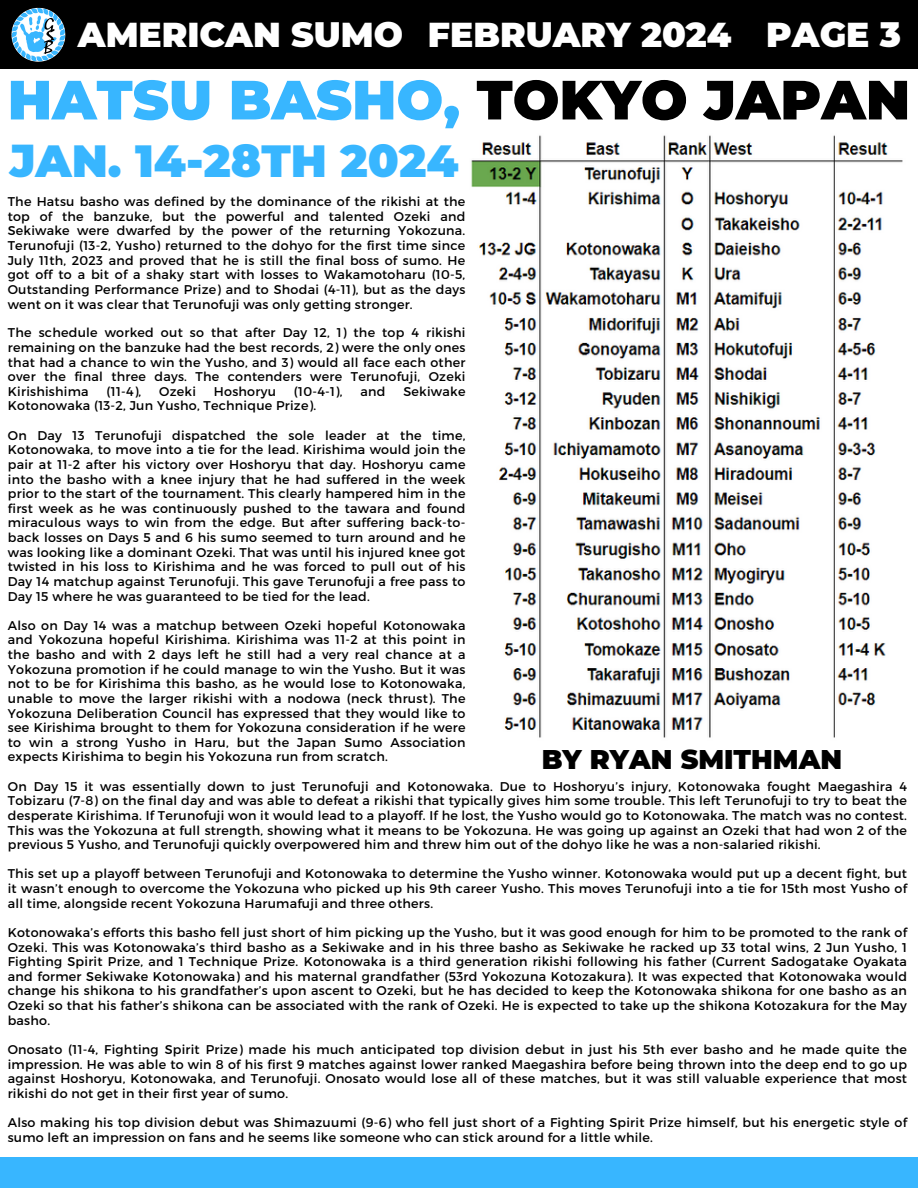
<style>
.page{position:relative;width:918px;height:1188px;background:#fff}
.page>*{position:absolute;margin:0;border:0;box-sizing:border-box;transform-origin:0 0}
.t1{font:900 55.2px "Montserrat";color:#38b6ff}
.t2{font:900 45px "Montserrat";color:#38b6ff}
.t3{font:900 34.5px "Montserrat";color:#fff}
.t4{font:900 27px "Montserrat";color:#000}
.t5{font:12.75px/14.7px "Montserrat";letter-spacing:.02em;color:#000;text-align:justify}
.s1{color:#000}
</style>
<div class="page">
<div style="left:0;top:1157px;width:918px;height:31px;background:#38b6ff"></div>
<div style="left:0;top:0;width:918px;height:69px;background:#000"></div>
<img style="left:11px;top:8px;width:54px;height:54px">
<img style="left:471px;top:135px;width:432px;height:603px">
<h3 class="t3" style="left:78px;top:14px;width:327px">AMERICAN SUMO</h3>
<h3 class="t3" style="left:428px;top:14px;width:305px">FEBRUARY 2024</h3>
<h3 class="t3" style="left:766px;top:14px;width:136px">PAGE 3</h3>
<p class="t1" style="left:8px;top:66px;width:904px">HATSU BASHO, <span class="s1">TOKYO JAPAN</span></p>
<p class="t2" style="left:10px;top:133px;width:450px">JAN. 14-28TH 2024</p>
<p class="t5" style="left:8px;top:194px;width:459px">The Hatsu basho was defined by the dominance of the rikishi at the top of the banzuke, but the powerful and talented Ozeki and Sekiwake were dwarfed by the power of the returning Yokozuna.<br>Terunofuji (13-2, Yusho) returned to the dohyo for the first time since July 11th, 2023 and proved that he is still the final boss of sumo. He got off to a bit of a shaky start with losses to Wakamotoharu (10-5, Outstanding Performance Prize) and to Shodai (4-11), but as the days went on it was clear that Terunofuji was only getting stronger.</p>
<p class="t5" style="left:8px;top:325px;width:459px">The schedule worked out so that after Day 12, 1) the top 4 rikishi remaining on the banzuke had the best records, 2) were the only ones that had a chance to win the Yusho, and 3) would all face each other over the final three days. The contenders were Terunofuji, Ozeki Kirishishima</p>
<p class="t5" style="left:107px;top:383px;width:36px">(11-4),</p>
<p class="t5" style="left:159px;top:383px;width:38px">Ozeki</p>
<p class="t5" style="left:214px;top:383px;width:64px">Hoshoryu</p>
<p class="t5" style="left:294px;top:383px;width:50px">(10-4-1),</p>
<p class="t5" style="left:361px;top:383px;width:26px">and</p>
<p class="t5" style="left:403px;top:383px;width:64px">Sekiwake</p>
<p class="t5" style="left:8px;top:398px;width:310px">Kotonowaka (13-2, Jun Yusho, Technique Prize).</p>
<p class="t5" style="left:8px;top:427px;width:459px">On Day 13 Terunofuji dispatched the sole leader at the time, Kotonowaka, to move into a tie for the lead. Kirishima would join the pair at 11-2 after his victory over Hoshoryu that day. Hoshoryu came into the basho with a knee injury that he had suffered in the week prior to the start of the tournament. This clearly hampered him in the first week as he was continuously pushed to the tawara and found miraculous ways to win from the edge. But after suffering back-to&shy;back losses on Days 5 and 6 his sumo seemed to turn around and he was looking like a dominant Ozeki. That was until his injured knee got twisted in his loss to Kirishima and he was forced to pull out of his Day 14 matchup against Terunofuji. This gave Terunofuji a free pass to Day 15 where he was guaranteed to be tied for the lead.</p>
<h4 class="t5" style="left:8px;top:617px;width:459px">Also on Day 14 was a matchup between Ozeki hopeful Kotonowaka and Yokozuna hopeful Kirishima. Kirishima was 11-2 at this point in the basho and with 2 days left he still had a very real chance at a Yokozuna promotion if he could manage to win the Yusho. But it was not to be for Kirishima this basho, as he would lose to Kotonowaka, unable to move the larger rikishi with a nodowa (neck thrust). The Yokozuna Deliberation Council has expressed that they would like to see Kirishima brought to them for Yokozuna consideration if he were to win a strong Yusho in Haru, but the Japan Sumo Association expects Kirishima to begin his Yokozuna run from scratch.</h4>
<p class="t5" style="left:8px;top:778px;width:901px">On Day 15 it was essentially down to just Terunofuji and Kotonowaka. Due to Hoshoryu’s injury, Kotonowaka fought Maegashira 4<br>Tobizaru (7-8) on the final day and was able to defeat a rikishi that typically gives him some trouble. This left Terunofuji to try to beat the desperate Kirishima. If Terunofuji won it would lead to a playoff. If he lost, the Yusho would go to Kotonowaka. The match was no contest.<br>This was the Yokozuna at full strength, showing what it means to be Yokozuna. He was going up against an Ozeki that had won 2 of the previous 5 Yusho, and Terunofuji quickly overpowered him and threw him out of the dohyo like he was a non-salaried rikishi.</p>
<p class="t4" style="left:542px;top:743px;width:302px">BY RYAN SMITHMAN</p>
<h2 class="t5" style="left:8px;top:866px;width:901px">This set up a playoff between Terunofuji and Kotonowaka to determine the Yusho winner. Kotonowaka would put up a decent fight, but it wasn’t enough to overcome the Yokozuna who picked up his 9th career Yusho. This moves Terunofuji into a tie for 15th most Yusho of all time, alongside recent Yokozuna Harumafuji and three others.</h2>
<p class="t5" style="left:8px;top:924px;width:901px">Kotonowaka’s efforts this basho fell just short of him picking up the Yusho, but it was good enough for him to be promoted to the rank of Ozeki. This was Kotonowaka’s third basho as a Sekiwake and in his three basho as Sekiwake he racked up 33 total wins, 2 Jun Yusho, 1<br>Fighting Spirit Prize, and 1 Technique Prize. Kotonowaka is a third generation rikishi following his father (Current Sadogatake Oyakata and former Sekiwake Kotonowaka) and his maternal grandfather (53rd Yokozuna Kotozakura). It was expected that Kotonowaka would change his shikona to his grandfather’s upon ascent to Ozeki, but he has decided to keep the Kotonowaka shikona for one basho as an Ozeki so that his father’s shikona can be associated with the rank of Ozeki. He is expected to take up the shikona Kotozakura for the May basho.</p>
<p class="t5" style="left:8px;top:1041px;width:901px">Onosato (11-4, Fighting Spirit Prize) made his much anticipated top division debut in just his 5th ever basho and he made quite the impression. He was able to win 8 of his first 9 matches against lower ranked Maegashira before being thrown into the deep end to go up against Hoshoryu, Kotonowaka, and Terunofuji. Onosato would lose all of these matches, but it was still valuable experience that most rikishi do not get in their first year of sumo.</p>
<p class="t5" style="left:8px;top:1115px;width:901px">Also making his top division debut was Shimazuumi (9-6) who fell just short of a Fighting Spirit Prize himself, but his energetic style of sumo left an impression on fans and he seems like someone who can stick around for a little while.</p>
</div>
